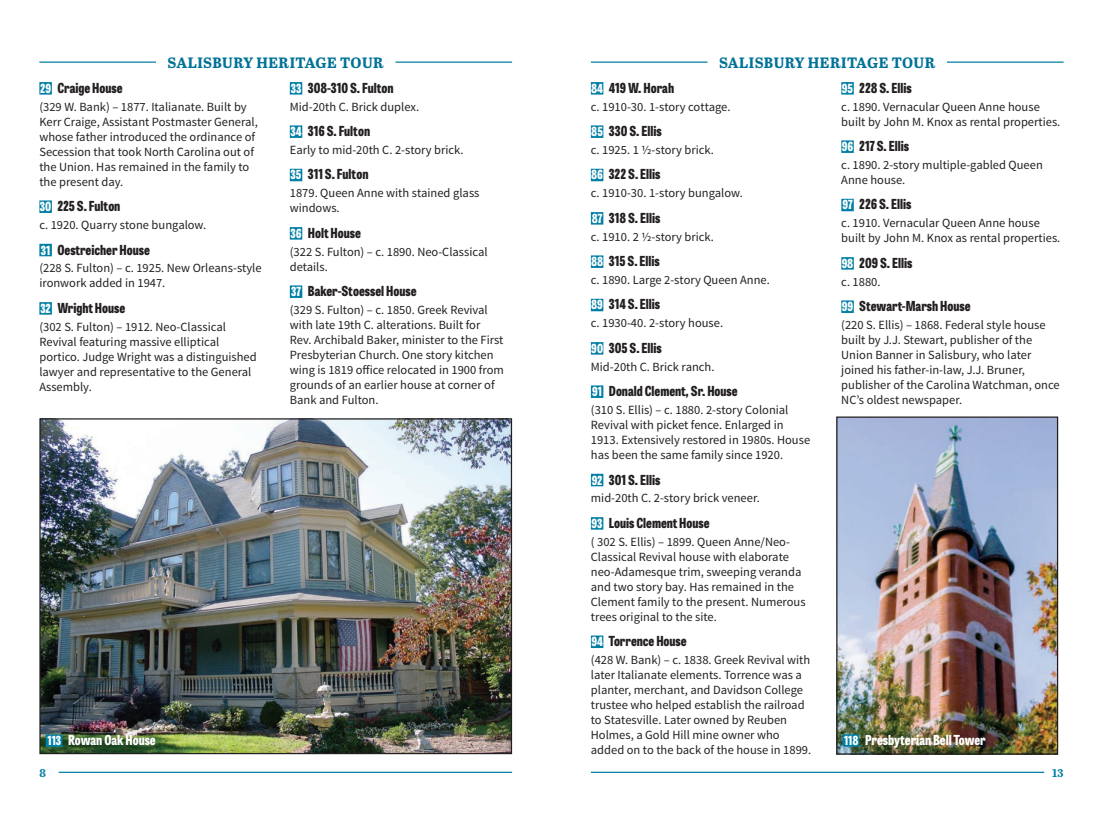
<style>
.page{position:relative;width:1103px;height:833px;background:#fff}
.page>*{position:absolute;margin:0;border:0;box-sizing:border-box;transform-origin:0 0}
.t1{font:700 15px "Abril Text";letter-spacing:.03em;color:#007297}
.t2{font:800 13.75px "Tablet Gothic Condensed";color:#231f20}
.t3{font:800 13.75px "Tablet Gothic Condensed";color:#fff}
.t4{font:12.5px/15px "Source Sans Pro";color:#231f20}
.t5{font:700 11.25px "Abril Text";color:#007fa5}
.s1{font-size:12.5px;color:#fff}
.s2{font-size:12.5px}
</style>
<div class="page">
<hr style="left:39px;top:61px;width:117px;height:2px;background:#007fa5">
<hr style="left:59px;top:771px;width:453px;height:1px;background:#007fa5">
<hr style="left:395px;top:61px;width:117px;height:2px;background:#007fa5">
<div style="left:39px;top:82px;width:13px;height:13px;background:#007fa5"></div>
<div style="left:39px;top:200px;width:13px;height:13px;background:#007fa5"></div>
<div style="left:39px;top:244px;width:13px;height:12px;background:#007fa5"></div>
<div style="left:39px;top:302px;width:13px;height:12px;background:#007fa5"></div>
<div style="left:290px;top:82px;width:12px;height:13px;background:#007fa5"></div>
<div style="left:290px;top:125px;width:12px;height:13px;background:#007fa5"></div>
<div style="left:290px;top:169px;width:12px;height:12px;background:#007fa5"></div>
<div style="left:290px;top:227px;width:12px;height:12px;background:#007fa5"></div>
<div style="left:290px;top:285px;width:12px;height:13px;background:#007fa5"></div>
<img style="left:41px;top:420px;width:469px;height:332px">
<div style="left:39px;top:418px;width:473px;height:336px;border:1px solid #231f20"></div>
<div style="left:46px;top:734px;width:16px;height:13px;background:#007fa5"></div>
<hr style="left:591px;top:771px;width:453px;height:1px;background:#007fa5">
<hr style="left:591px;top:61px;width:116px;height:2px;background:#007fa5">
<hr style="left:947px;top:61px;width:116px;height:2px;background:#007fa5">
<div style="left:591px;top:82px;width:12px;height:13px;background:#007fa5"></div>
<div style="left:591px;top:125px;width:12px;height:13px;background:#007fa5"></div>
<div style="left:591px;top:169px;width:12px;height:12px;background:#007fa5"></div>
<div style="left:591px;top:212px;width:12px;height:12px;background:#007fa5"></div>
<div style="left:591px;top:255px;width:12px;height:13px;background:#007fa5"></div>
<div style="left:591px;top:299px;width:12px;height:12px;background:#007fa5"></div>
<div style="left:591px;top:342px;width:12px;height:12px;background:#007fa5"></div>
<div style="left:591px;top:385px;width:12px;height:13px;background:#007fa5"></div>
<div style="left:591px;top:474px;width:12px;height:12px;background:#007fa5"></div>
<div style="left:591px;top:517px;width:12px;height:12px;background:#007fa5"></div>
<div style="left:591px;top:635px;width:12px;height:13px;background:#007fa5"></div>
<div style="left:841px;top:82px;width:12px;height:13px;background:#007fa5"></div>
<div style="left:841px;top:140px;width:12px;height:13px;background:#007fa5"></div>
<div style="left:841px;top:199px;width:12px;height:12px;background:#007fa5"></div>
<div style="left:841px;top:257px;width:12px;height:12px;background:#007fa5"></div>
<div style="left:841px;top:300px;width:12px;height:13px;background:#007fa5"></div>
<img style="left:838px;top:418px;width:218px;height:334px">
<div style="left:836px;top:416px;width:222px;height:338px;border:1px solid #231f20"></div>
<div style="left:842px;top:734px;width:17px;height:12px;background:#007fa5"></div>
<p class="t1" style="left:167px;top:52px;width:218px">SALISBURY HERITAGE TOUR</p>
<p class="t1" style="left:719px;top:52px;width:218px">SALISBURY HERITAGE TOUR</p>
<p class="t2" style="left:40px;top:77px;width:84px"><span class="s1">29</span> Craige House</p>
<p class="t4" style="left:39px;top:99px;width:220px">(329 W. Bank) – 1877. Italianate. Built by Kerr Craige, Assistant Postmaster General, whose father introduced the ordinance of Secession that took North Carolina out of the Union. Has remained in the family to the present day.</p>
<p class="t2" style="left:40px;top:195px;width:82px"><span class="s1">30</span> 225 S. Fulton</p>
<p class="t4" style="left:39px;top:217px;width:168px">c. 1920. Quarry stone bungalow.</p>
<p class="t2" style="left:41px;top:239px;width:110px"><span class="s1">31</span> Oestreicher House</p>
<p class="t4" style="left:39px;top:261px;width:224px">(228 S. Fulton) – c. 1925. New Orleans-style ironwork added in 1947.</p>
<p class="t2" style="left:40px;top:297px;width:86px"><span class="s1">32</span> Wright House</p>
<p class="t4" style="left:39px;top:319px;width:219px">(302 S. Fulton) – 1912. Neo-Classical Revival featuring massive elliptical portico. Judge Wright was a distinguished lawyer and representative to the General Assembly.</p>
<p class="t2" style="left:291px;top:77px;width:104px"><span class="s1">33</span> 308-310 S. Fulton</p>
<p class="t4" style="left:290px;top:99px;width:131px">Mid-20th C. Brick duplex.</p>
<p class="t2" style="left:290px;top:120px;width:81px"><span class="s1">34</span> 316 S. Fulton</p>
<p class="t4" style="left:290px;top:142px;width:175px">Early to mid-20th C. 2-story brick.</p>
<p class="t2" style="left:290px;top:164px;width:79px"><span class="s1">35</span> 311 S. Fulton</p>
<p class="t4" style="left:290px;top:186px;width:191px">1879. Queen Anne with stained glass windows.</p>
<p class="t2" style="left:290px;top:222px;width:72px"><span class="s1">36</span> Holt House</p>
<p class="t4" style="left:290px;top:244px;width:199px">(322 S. Fulton) – c. 1890. Neo-Classical details.</p>
<p class="t2" style="left:291px;top:280px;width:127px"><span class="s1">37</span> Baker-Stoessel House</p>
<p class="t4" style="left:290px;top:302px;width:216px">(329 S. Fulton) – c. 1850. Greek Revival with late 19th C. alterations. Built for Rev. Archibald Baker, minister to the First Presbyterian Church. One story kitchen wing is 1819 office relocated in 1900 from grounds of an earlier house at corner of Bank and Fulton.</p>
<p class="t3" style="left:48px;top:729px;width:110px"><span class="s2">113</span> Rowan Oak House</p>
<p class="t2" style="left:591px;top:77px;width:85px"><span class="s1">84</span> 419 W. Horah</p>
<p class="t4" style="left:591px;top:99px;width:141px">c. 1910-30. 1-story cottage.</p>
<p class="t2" style="left:591px;top:120px;width:72px"><span class="s1">85</span> 330 S. Ellis</p>
<p class="t4" style="left:591px;top:142px;width:125px">c. 1925. 1 ½-story brick.</p>
<p class="t2" style="left:591px;top:164px;width:71px"><span class="s1">86</span> 322 S. Ellis</p>
<p class="t4" style="left:591px;top:186px;width:153px">c. 1910-30. 1-story bungalow.</p>
<p class="t2" style="left:592px;top:207px;width:70px"><span class="s1">87</span> 318 S. Ellis</p>
<p class="t4" style="left:591px;top:229px;width:125px">c. 1910. 2 ½-story brick.</p>
<p class="t2" style="left:591px;top:250px;width:70px"><span class="s1">88</span> 315 S. Ellis</p>
<p class="t4" style="left:591px;top:272px;width:180px">c. 1890. Large 2-story Queen Anne.</p>
<p class="t2" style="left:591px;top:294px;width:71px"><span class="s1">89</span> 314 S. Ellis</p>
<p class="t4" style="left:591px;top:316px;width:134px">c. 1930-40. 2-story house.</p>
<p class="t2" style="left:591px;top:337px;width:72px"><span class="s1">90</span> 305 S. Ellis</p>
<p class="t4" style="left:591px;top:359px;width:125px">Mid-20th C. Brick ranch.</p>
<p class="t2" style="left:592px;top:380px;width:147px"><span class="s1">91</span> Donald Clement, Sr. House</p>
<p class="t4" style="left:591px;top:402px;width:221px">(310 S. Ellis) – c. 1880. 2-story Colonial Revival with picket fence. Enlarged in 1913. Extensively restored in 1980s. House has been the same family since 1920.</p>
<p class="t2" style="left:592px;top:469px;width:70px"><span class="s1">92</span> 301 S. Ellis</p>
<p class="t4" style="left:591px;top:491px;width:170px">mid-20th C. 2-story brick veneer.</p>
<p class="t2" style="left:591px;top:512px;width:119px"><span class="s1">93</span> Louis Clement House</p>
<p class="t4" style="left:591px;top:534px;width:216px">( 302 S. Ellis) – 1899. Queen Anne/Neo-Classical Revival house with elaborate neo-Adamesque trim, sweeping veranda and two story bay. Has remained in the Clement family to the present. Numerous trees original to the site.</p>
<p class="t2" style="left:591px;top:630px;width:97px"><span class="s1">94</span> Torrence House</p>
<p class="t4" style="left:591px;top:652px;width:222px">(428 W. Bank) – c. 1838. Greek Revival with later Italianate elements. Torrence was a planter, merchant, and Davidson College trustee who helped establish the railroad to Statesville. Later owned by Reuben Holmes, a Gold Hill mine owner who added on to the back of the house in 1899.</p>
<p class="t2" style="left:842px;top:77px;width:71px"><span class="s1">95</span> 228 S. Ellis</p>
<p class="t4" style="left:841px;top:99px;width:220px">c. 1890. Vernacular Queen Anne house built by John M. Knox as rental properties.</p>
<p class="t2" style="left:841px;top:135px;width:69px"><span class="s1">96</span> 217 S. Ellis</p>
<p class="t4" style="left:841px;top:157px;width:203px">c. 1890. 2-story multiple-gabled Queen<br>Anne house.</p>
<p class="t2" style="left:842px;top:194px;width:70px"><span class="s1">97</span> 226 S. Ellis</p>
<p class="t4" style="left:841px;top:216px;width:220px">c. 1910. Vernacular Queen Anne house built by John M. Knox as rental properties.</p>
<p class="t2" style="left:841px;top:252px;width:72px"><span class="s1">98</span> 209 S. Ellis</p>
<p class="t4" style="left:841px;top:274px;width:41px">c. 1880.</p>
<p class="t2" style="left:841px;top:295px;width:130px"><span class="s1">99</span> Stewart-Marsh House</p>
<p class="t4" style="left:841px;top:317px;width:220px">(220 S. Ellis) – 1868. Federal style house built by J.J. Stewart, publisher of the Union Banner in Salisbury, who later joined his father-in-law, J.J. Bruner, publisher of the Carolina Watchman, once NC’s oldest newspaper.</p>
<p class="t3" style="left:844px;top:729px;width:143px"><span class="s2">118</span> Presbyterian Bell Tower</p>
<p class="t5" style="left:39px;top:764px;width:8px">8</p>
<p class="t5" style="left:1052px;top:764px;width:13px">13</p>
</div>
